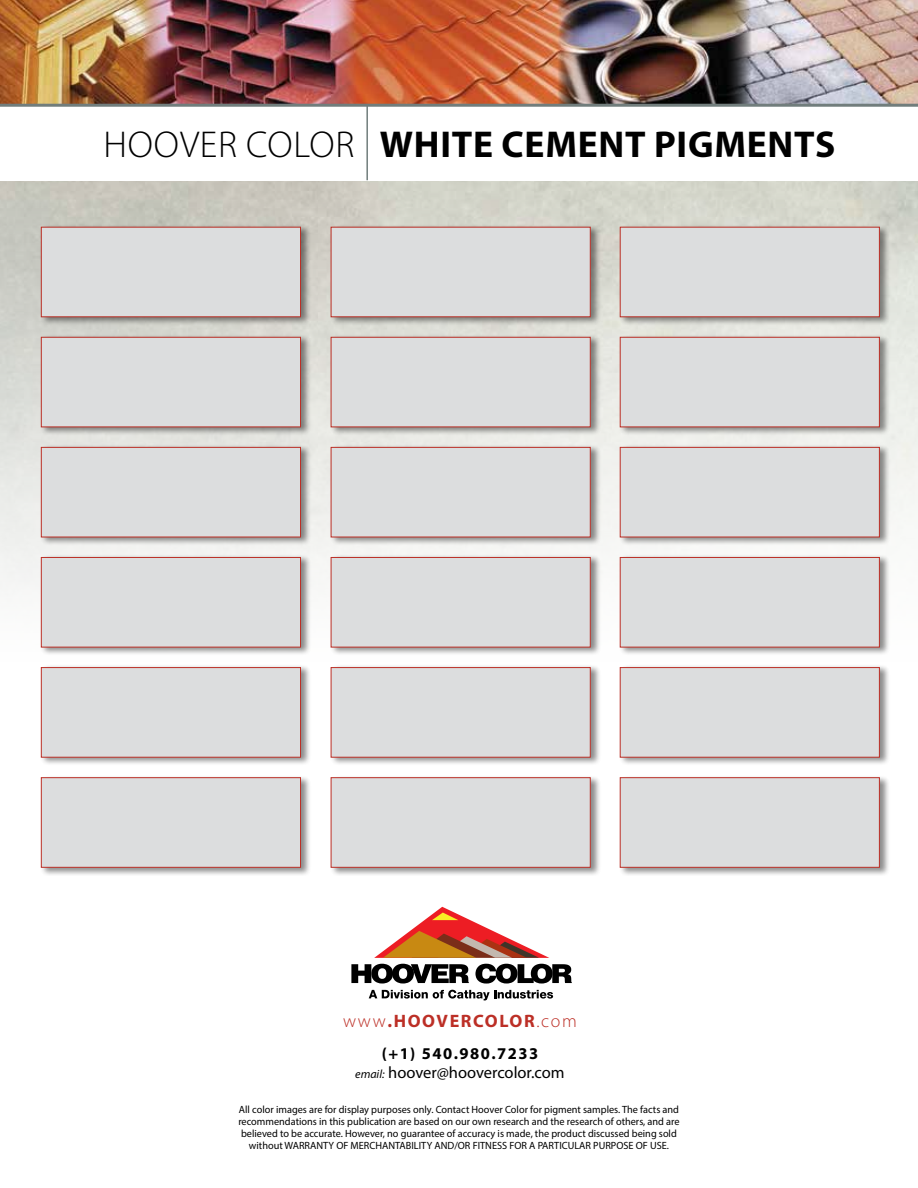
<style>
.page{position:relative;width:918px;height:1188px;background:#fff}
.page>*{position:absolute;margin:0;border:0;box-sizing:border-box;transform-origin:0 0}
.t1{font:700 37.5px "Myriad Pro";letter-spacing:.02em;color:#000}
.t2{font:700 18px "Myriad Pro";letter-spacing:.09em;color:#bc2f26}
.t3{font:16.5px/19.5px "Myriad Pro";color:#000;text-align:center}
.t4{font:10.5px/12px "Myriad Pro";color:#000;text-align:center}
.s1{font-weight:300}
.s2{font-weight:700}
.s3{font-style:italic;font-size:12px}
</style>
<div class="page">
<img style="left:584px;top:0;width:141px;height:104px">
<img style="left:169px;top:0;width:161px;height:104px">
<img style="left:330px;top:0;width:254px;height:104px">
<img style="left:0;top:0;width:169px;height:104px">
<img style="left:725px;top:0;width:193px;height:104px">
<hr style="left:366px;top:105px;width:2px;height:75px;background:#717d7c">
<hr style="left:0;top:104px;width:918px;height:3px;background:#717d7c">
<div style="left:619px;top:224px;width:271px;height:102px;background:#000;opacity:.45"></div>
<div style="left:620px;top:227px;width:260px;height:90px;background:#dcddde;border:1px solid #bc2f26"></div>
<div style="left:619px;top:334px;width:271px;height:102px;background:#000;opacity:.45"></div>
<div style="left:620px;top:337px;width:260px;height:90px;background:#dcddde;border:1px solid #bc2f26"></div>
<div style="left:619px;top:444px;width:271px;height:102px;background:#000;opacity:.45"></div>
<div style="left:620px;top:447px;width:260px;height:90px;background:#dcddde;border:1px solid #bc2f26"></div>
<div style="left:619px;top:555px;width:271px;height:101px;background:#000;opacity:.45"></div>
<div style="left:620px;top:557px;width:260px;height:90px;background:#dcddde;border:1px solid #bc2f26"></div>
<div style="left:619px;top:665px;width:271px;height:101px;background:#000;opacity:.45"></div>
<div style="left:620px;top:667px;width:260px;height:91px;background:#dcddde;border:1px solid #bc2f26"></div>
<div style="left:619px;top:775px;width:271px;height:101px;background:#000;opacity:.45"></div>
<div style="left:620px;top:777px;width:260px;height:91px;background:#dcddde;border:1px solid #bc2f26"></div>
<div style="left:330px;top:224px;width:271px;height:102px;background:#000;opacity:.45"></div>
<div style="left:331px;top:227px;width:260px;height:90px;background:#dcddde;border:1px solid #bc2f26"></div>
<div style="left:330px;top:334px;width:271px;height:102px;background:#000;opacity:.45"></div>
<div style="left:331px;top:337px;width:260px;height:90px;background:#dcddde;border:1px solid #bc2f26"></div>
<div style="left:330px;top:444px;width:271px;height:102px;background:#000;opacity:.45"></div>
<div style="left:331px;top:447px;width:260px;height:90px;background:#dcddde;border:1px solid #bc2f26"></div>
<div style="left:330px;top:555px;width:271px;height:101px;background:#000;opacity:.45"></div>
<div style="left:331px;top:557px;width:260px;height:90px;background:#dcddde;border:1px solid #bc2f26"></div>
<div style="left:330px;top:665px;width:271px;height:101px;background:#000;opacity:.45"></div>
<div style="left:331px;top:667px;width:260px;height:91px;background:#dcddde;border:1px solid #bc2f26"></div>
<div style="left:330px;top:775px;width:271px;height:101px;background:#000;opacity:.45"></div>
<div style="left:331px;top:777px;width:260px;height:91px;background:#dcddde;border:1px solid #bc2f26"></div>
<div style="left:41px;top:224px;width:271px;height:102px;background:#000;opacity:.45"></div>
<div style="left:41px;top:227px;width:260px;height:90px;background:#dcddde;border:1px solid #bc2f26"></div>
<div style="left:41px;top:334px;width:271px;height:102px;background:#000;opacity:.45"></div>
<div style="left:41px;top:337px;width:260px;height:90px;background:#dcddde;border:1px solid #bc2f26"></div>
<div style="left:41px;top:444px;width:271px;height:102px;background:#000;opacity:.45"></div>
<div style="left:41px;top:447px;width:260px;height:90px;background:#dcddde;border:1px solid #bc2f26"></div>
<div style="left:41px;top:555px;width:271px;height:101px;background:#000;opacity:.45"></div>
<div style="left:41px;top:557px;width:260px;height:90px;background:#dcddde;border:1px solid #bc2f26"></div>
<div style="left:41px;top:665px;width:271px;height:101px;background:#000;opacity:.45"></div>
<div style="left:41px;top:667px;width:260px;height:91px;background:#dcddde;border:1px solid #bc2f26"></div>
<div style="left:41px;top:775px;width:271px;height:101px;background:#000;opacity:.45"></div>
<div style="left:41px;top:777px;width:260px;height:91px;background:#dcddde;border:1px solid #bc2f26"></div>
<svg style="left:374px;top:907px;width:175px;height:51px"></svg>
<svg style="left:369px;top:990px;width:184px;height:10px"></svg>
<svg style="left:351px;top:964px;width:118px;height:20px"></svg>
<svg style="left:475px;top:964px;width:97px;height:20px"></svg>
<h1 class="t1" style="left:104px;top:120px;width:733px"><span class="s1">HOOVER COLOR</span> WHITE CEMENT PIGMENTS</h1>
<h2 class="t2" style="left:343px;top:1009px;width:235px"><span class="s1">www</span>.HOOVERCOLOR<span class="s1">.com</span></h2>
<h3 class="t3" style="left:355px;top:1043px;width:211px"><span class="s2">(+1) 540.980.7233<br></span><span class="s3">email:</span> hoover@hoovercolor.com</h3>
<p class="t4" style="left:238px;top:1104px;width:443px">All color images are for display purposes only. Contact Hoover Color for pigment samples. The facts and recommendations in this publication are based on our own research and the research of others, and are believed to be accurate. However, no guarantee of accuracy is made, the product discussed being sold without WARRANTY OF MERCHANTABILITY AND/OR FITNESS FOR A PARTICULAR PURPOSE OF USE.</p>
</div>
